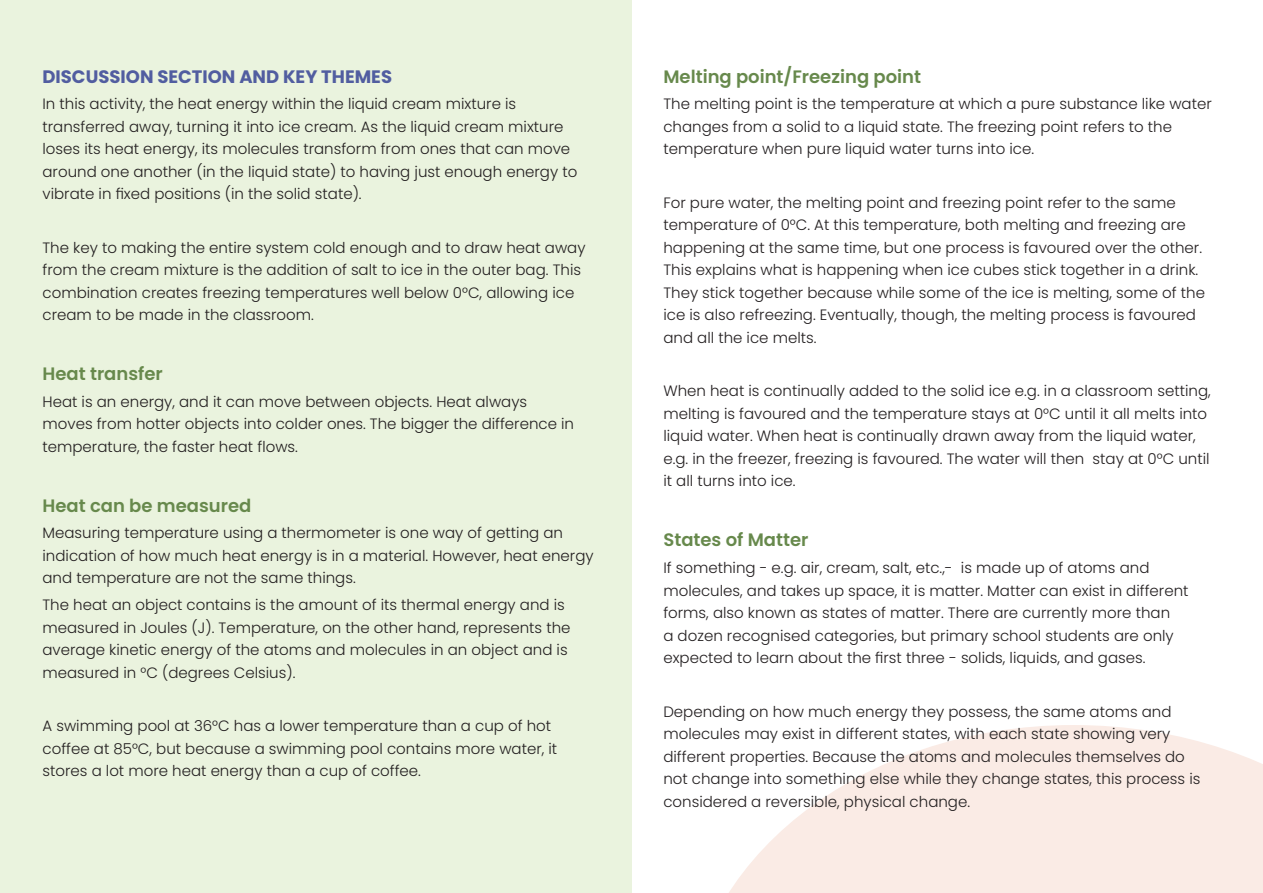
<style>
.page{position:relative;width:1263px;height:893px;background:#fff}
.page>*{position:absolute;margin:0;border:0;box-sizing:border-box;transform-origin:0 0}
.t1{font:600 18px "Poppins";color:#67894c}
.t2{font:700 18px "Poppins";color:#515da0}
.t3{font:300 15px/22.5px "Poppins";color:#231f20}
</style>
<div class="page">
<div style="left:0;top:0;width:631px;height:893px;background:#eaf3de"></div>
<svg style="left:729px;top:725px;width:534px;height:168px;fill:#faebe5"></svg>
<p class="t2" style="left:43px;top:66px;width:351px">DISCUSSION SECTION AND KEY THEMES</p>
<p class="t3" style="left:43px;top:93px;width:536px">In this activity, the heat energy within the liquid cream mixture is transferred away, turning it into ice cream. As the liquid cream mixture loses its heat energy, its molecules transform from ones that can move around one another (in the liquid state) to having just enough energy to vibrate in fixed positions (in the solid state).</p>
<p class="t3" style="left:43px;top:236px;width:544px">The key to making the entire system cold enough and to draw heat away from the cream mixture is the addition of salt to ice in the outer bag. This combination creates freezing temperatures well below 0°C, allowing ice cream to be made in the classroom.</p>
<p class="t1" style="left:43px;top:363px;width:122px">Heat transfer</p>
<p class="t3" style="left:43px;top:391px;width:533px">Heat is an energy, and it can move between objects. Heat always moves from hotter objects into colder ones. The bigger the difference in temperature, the faster heat flows.</p>
<p class="t1" style="left:43px;top:495px;width:210px">Heat can be measured</p>
<p class="t3" style="left:43px;top:522px;width:553px">Measuring temperature using a thermometer is one way of getting an indication of how much heat energy is in a material. However, heat energy and temperature are not the same things.</p>
<p class="t3" style="left:43px;top:594px;width:529px">The heat an object contains is the amount of its thermal energy and is measured in Joules (J). Temperature, on the other hand, represents the average kinetic energy of the atoms and molecules in an object and is measured in °C (degrees Celsius).</p>
<p class="t3" style="left:43px;top:715px;width:516px">A swimming pool at 36°C has a lower temperature than a cup of hot coffee at 85°C, but because a swimming pool contains more water, it stores a lot more heat energy than a cup of coffee.</p>
<p class="t1" style="left:663px;top:66px;width:259px">Melting point/Freezing point</p>
<p class="t3" style="left:663px;top:93px;width:550px">The melting point is the temperature at which a pure substance like water changes from a solid to a liquid state. The freezing point refers to the temperature when pure liquid water turns into ice.</p>
<p class="t3" style="left:663px;top:191px;width:543px">For pure water, the melting point and freezing point refer to the same temperature of 0°C. At this temperature, both melting and freezing are happening at the same time, but one process is favoured over the other.<br>This explains what is happening when ice cubes stick together in a drink.<br>They stick together because while some of the ice is melting, some of the ice is also refreezing. Eventually, though, the melting process is favoured and all the ice melts.</p>
<p class="t3" style="left:663px;top:380px;width:549px">When heat is continually added to the solid ice e.g. in a classroom setting, melting is favoured and the temperature stays at 0°C until it all melts into liquid water. When heat is continually drawn away from the liquid water, e.g. in the freezer, freezing is favoured. The water will then stay at 0°C until it all turns into ice.</p>
<p class="t1" style="left:663px;top:529px;width:147px">States of Matter</p>
<p class="t3" style="left:663px;top:557px;width:527px">If something - e.g. air, cream, salt, etc.,- is made up of atoms and molecules, and takes up space, it is matter. Matter can exist in different forms, also known as states of matter. There are currently more than<br>a dozen recognised categories, but primary school students are only expected to learn about the first three - solids, liquids, and gases.</p>
<p class="t3" style="left:663px;top:700px;width:538px">Depending on how much energy they possess, the same atoms and molecules may exist in different states, with each state showing very different properties. Because the atoms and molecules themselves do not change into something else while they change states, this process is considered a reversible, physical change.</p>
</div>
